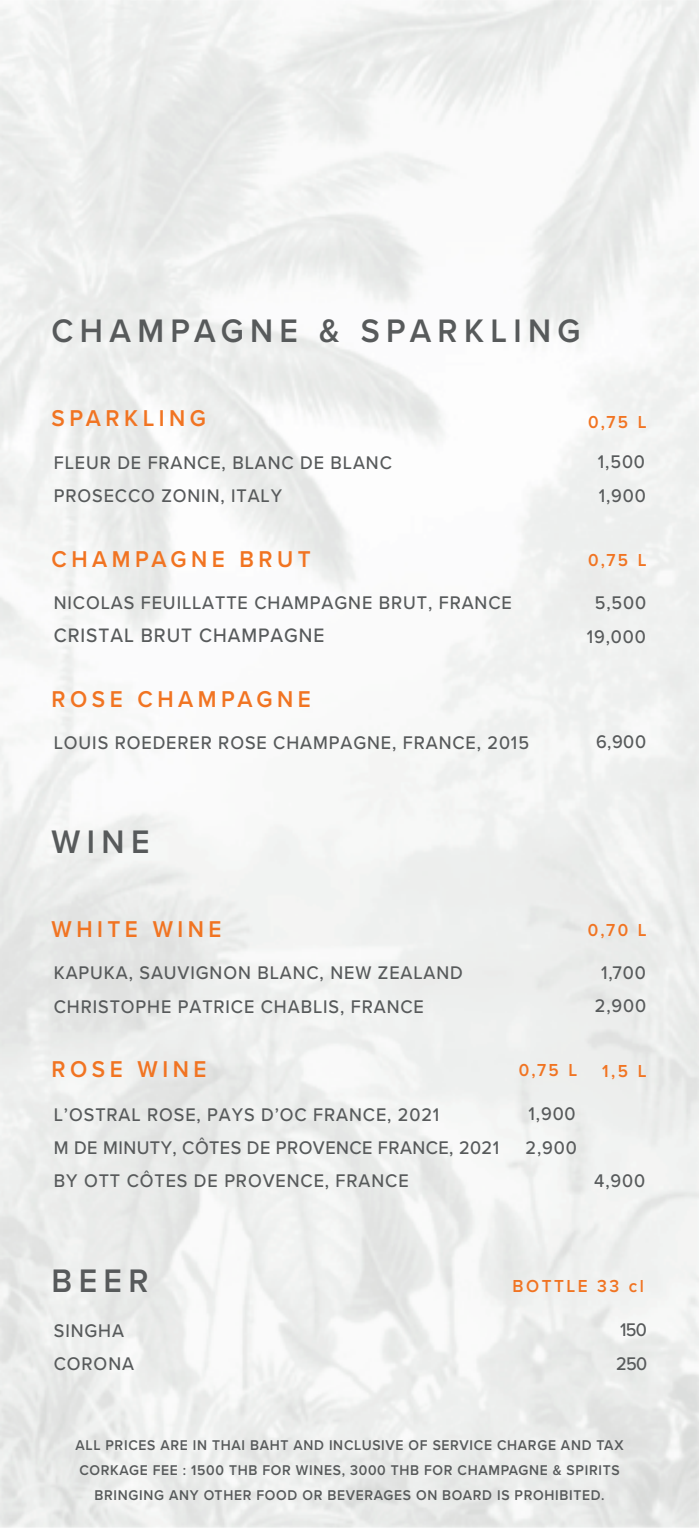
<style>
.page{position:relative;width:699px;height:1528px;background:#fff}
.page>*{position:absolute;margin:0;border:0;box-sizing:border-box;transform-origin:0 0}
.t1{font:600 33.75px "Proxima Nova";letter-spacing:.2em;color:#575a5b;scale:.95 1}
.t2{font:600 23.62px "Proxima Nova";letter-spacing:.2em;color:#f17422;scale:.95 1}
.t3{font:500 20.25px "Proxima Nova";letter-spacing:.05em;color:#575a5b;scale:.95 1}
.t4{font:500 18.9px/33.3px "Proxima Nova";letter-spacing:.05em;color:#575a5b;scale:.95 1}
.t5{font:600 18px "Proxima Nova";letter-spacing:.15em;color:#f17422;scale:.95 1}
.t6{font:600 14.62px/24.8px "Proxima Nova";letter-spacing:.05em;color:#575a5b;text-align:center;scale:.95 1}
</style>
<div class="page">
<h1 class="t1" style="left:52px;top:305px;width:558px">CHAMPAGNE &amp; SPARKLING</h1>
<p class="t2" style="left:52px;top:401px;width:164px">SPARKLING</p>
<p class="t5" style="left:588px;top:409px;width:63px">0,75 L</p>
<p class="t4" style="left:54px;top:445px;width:357px">FLEUR DE FRANCE, BLANC DE BLANC<br>PROSECCO ZONIN, ITALY</p>
<p class="t4" style="left:598px;top:445px;width:52px">1,500<br>1,900</p>
<p class="t2" style="left:52px;top:541px;width:274px">CHAMPAGNE BRUT</p>
<p class="t5" style="left:588px;top:546px;width:63px">0,75 L</p>
<p class="t4" style="left:54px;top:585px;width:484px">NICOLAS FEUILLATTE CHAMPAGNE BRUT, FRANCE</p>
<p class="t3" style="left:54px;top:620px;width:286px">CRISTAL BRUT CHAMPAGNE</p>
<p class="t4" style="left:587px;top:585px;width:64px;text-align:center">5,500<br>19,000</p>
<p class="t2" style="left:52px;top:681px;width:274px">ROSE CHAMPAGNE</p>
<p class="t4" style="left:54px;top:725px;width:502px">LOUIS ROEDERER ROSE CHAMPAGNE, FRANCE, 2015</p>
<p class="t4" style="left:596px;top:724px;width:54px">6,900</p>
<h1 class="t1" style="left:52px;top:816px;width:105px">WINE</h1>
<p class="t2" style="left:52px;top:911px;width:180px">WHITE WINE</p>
<p class="t5" style="left:588px;top:916px;width:63px">0,70 L</p>
<p class="t4" style="left:54px;top:955px;width:432px">KAPUKA, SAUVIGNON BLANC, NEW ZEALAND<br>CHRISTOPHE PATRICE CHABLIS, FRANCE</p>
<p class="t4" style="left:595px;top:955px;width:56px;text-align:center">1,700<br>2,900</p>
<p class="t2" style="left:52px;top:1051px;width:164px">ROSE WINE</p>
<p class="t4" style="left:54px;top:1096px;width:470px">L’OSTRAL ROSE, PAYS D’OC FRANCE, 2021<br>M DE MINUTY, CÔTES DE PROVENCE FRANCE, 2021<br>BY OTT CÔTES DE PROVENCE, FRANCE</p>
<p class="t5" style="left:519px;top:1056px;width:63px">0,75 L</p>
<p class="t5" style="left:602px;top:1057px;width:48px">1,5 L</p>
<p class="t4" style="left:525px;top:1096px;width:56px">1,900<br>2,900</p>
<p class="t4" style="left:594px;top:1163px;width:55px">4,900</p>
<h1 class="t1" style="left:52px;top:1255px;width:104px">BEER</h1>
<p class="t4" style="left:54px;top:1312px;width:86px">SINGHA<br>CORONA</p>
<p class="t5" style="left:512px;top:1272px;width:140px">BOTTLE 33 cl</p>
<p class="t4" style="left:620px;top:1312px;width:30px">150</p>
<p class="t4" style="left:616px;top:1345px;width:34px">250</p>
<p class="t6" style="left:75px;top:1432px;width:578px">ALL PRICES ARE IN THAI BAHT AND INCLUSIVE OF SERVICE CHARGE AND TAX<br>CORKAGE FEE : 1500 THB FOR WINES, 3000 THB FOR CHAMPAGNE &amp; SPIRITS<br>BRINGING ANY OTHER FOOD OR BEVERAGES ON BOARD IS PROHIBITED.</p>
</div>
